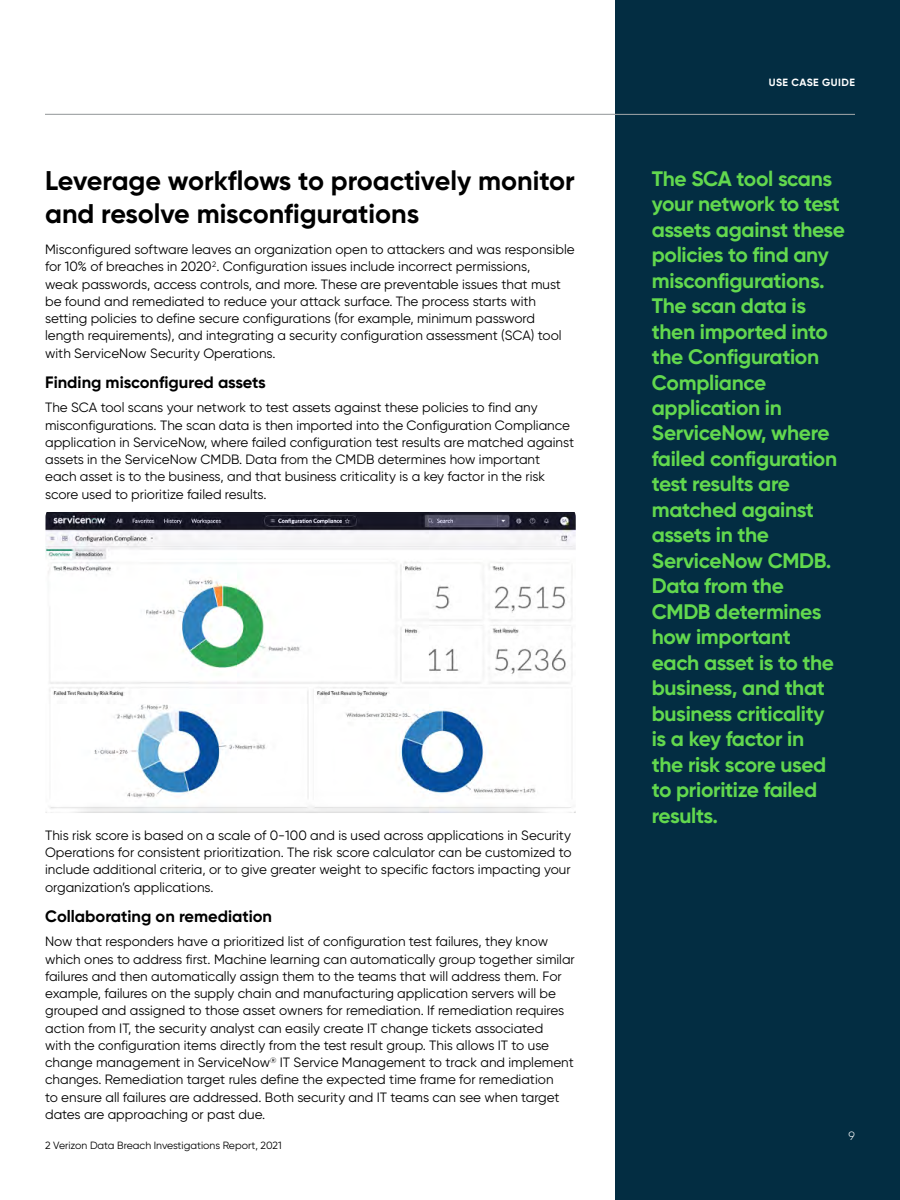
<style>
.page{position:relative;width:900px;height:1200px;background:#fff}
.page>*{position:absolute;margin:0;border:0;box-sizing:border-box;transform-origin:0 0}
.t1{font:700 27px/33px "Gilroy";color:#000}
.t2{font:700 21px/25.5px "Gilroy";letter-spacing:-.015em;color:#62d84e}
.t3{font:700 16.5px "Gilroy";color:#000}
.t4{font:13.5px/17.2px "Gilroy";color:#000}
.t5{font:300 12px "Gilroy";color:#fff}
.t6{font:10.5px "Gilroy";color:#000}
.t7{font:700 10.5px "Gilroy";letter-spacing:.035em;color:#fff}
</style>
<div class="page">
<div style="left:615px;top:0;width:285px;height:1200px;background:#032d42"></div>
<hr style="left:45px;top:114px;width:810px;height:1px;background:#a5a8aa">
<img style="left:45px;top:512px;width:531px;height:301px">
<h1 class="t1" style="left:45px;top:164px;width:531px">Leverage workflows to proactively monitor and resolve misconfigurations</h1>
<p class="t4" style="left:45px;top:241px;width:531px">Misconfigured software leaves an organization open to attackers and was responsible for 10% of breaches in 2020<sup>2</sup>. Configuration issues include incorrect permissions,<br>weak passwords, access controls, and more. These are preventable issues that must be found and remediated to reduce your attack surface. The process starts with setting policies to define secure configurations (for example, minimum password length requirements), and integrating a security configuration assessment (SCA) tool with ServiceNow Security Operations.</p>
<p class="t3" style="left:45px;top:372px;width:222px">Finding misconfigured assets</p>
<p class="t4" style="left:45px;top:399px;width:530px">The SCA tool scans your network to test assets against these policies to find any misconfigurations. The scan data is then imported into the Configuration Compliance application in ServiceNow, where failed configuration test results are matched against assets in the ServiceNow CMDB. Data from the CMDB determines how important each asset is to the business, and that business criticality is a key factor in the risk score used to prioritize failed results.</p>
<p class="t4" style="left:45px;top:826px;width:528px;text-align:justify">This risk score is based on a scale of 0-100 and is used across applications in Security Operations for consistent prioritization. The risk score calculator can be customized to include additional criteria, or to give greater weight to specific factors impacting your organization’s applications.</p>
<p class="t3" style="left:45px;top:906px;width:228px">Collaborating on remediation</p>
<p class="t4" style="left:45px;top:933px;width:531px">Now that responders have a prioritized list of configuration test failures, they know which ones to address first. Machine learning can automatically group together similar failures and then automatically assign them to the teams that will address them. For example, failures on the supply chain and manufacturing application servers will be grouped and assigned to those asset owners for remediation. If remediation requires action from IT, the security analyst can easily create IT change tickets associated<br>with the configuration items directly from the test result group. This allows IT to use change management in ServiceNow<sup>®</sup> IT Service Management to track and implement changes. Remediation target rules define the expected time frame for remediation<br>to ensure all failures are addressed. Both security and IT teams can see when target dates are approaching or past due.</p>
<p class="t6" style="left:45px;top:1139px;width:238px">2 Verizon Data Breach Investigations Report, 2021</p>
<p class="t7" style="left:769px;top:76px;width:88px">USE CASE GUIDE</p>
<p class="t2" style="left:652px;top:165px;width:195px">The SCA tool scans your network to test assets against these policies to find any misconfigurations.<br>The scan data is then imported into the Configuration<br>Compliance application in<br>ServiceNow, where failed configuration test results are matched against assets in the<br>ServiceNow CMDB.<br>Data from the<br>CMDB determines how important<br>each asset is to the business, and that business criticality<br>is a key factor in<br>the risk score used to prioritize failed results.</p>
<p class="t5" style="left:849px;top:1128px;width:8px">9</p>
</div>
